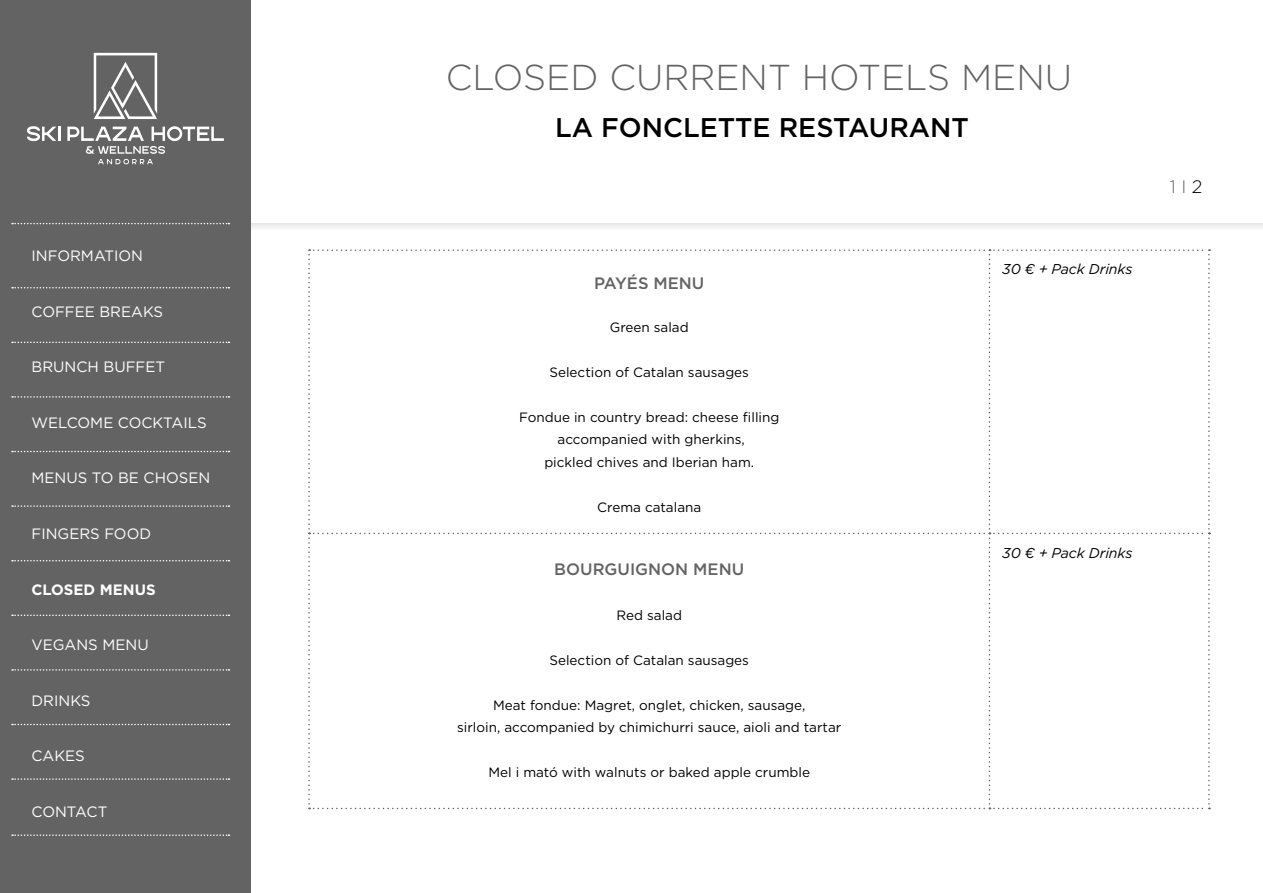
<style>
.page{position:relative;width:1263px;height:893px;background:#fff}
.page>*{position:absolute;margin:0;border:0;box-sizing:border-box;transform-origin:0 0}
.t1{font:300 36px "Gotham";color:#636363}
.t2{font:500 27px "Gotham";color:#000}
.t3{font:300 18px "Gotham";color:#636363}
.t4{font:500 16.5px "Gotham";color:#636363}
.t5{font:15px "Gotham";color:#fff}
.t6{font:700 15px "Gotham";color:#fff}
.t7{font:italic 14.25px "Gotham";letter-spacing:-.01em;color:#000}
.t8{font:13.5px/22.5px "Gotham";color:#000;text-align:center}
.s1{color:#000}
</style>
<div class="page">
<div style="left:251px;top:0;width:1012px;height:230px;background:#eee"></div>
<div style="left:251px;top:0;width:1012px;height:223px;background:#fff"></div>
<div style="left:0;top:0;width:251px;height:893px;background:#636363"></div>
<svg style="left:12px;top:287px;width:217px;height:1px"></svg>
<svg style="left:12px;top:223px;width:217px;height:1px"></svg>
<svg style="left:12px;top:396px;width:217px;height:2px"></svg>
<svg style="left:12px;top:505px;width:217px;height:2px"></svg>
<svg style="left:12px;top:615px;width:217px;height:1px"></svg>
<svg style="left:12px;top:724px;width:217px;height:1px"></svg>
<svg style="left:12px;top:834px;width:217px;height:2px"></svg>
<svg style="left:12px;top:342px;width:217px;height:1px"></svg>
<svg style="left:12px;top:451px;width:217px;height:1px"></svg>
<svg style="left:12px;top:560px;width:217px;height:1px"></svg>
<svg style="left:12px;top:669px;width:217px;height:2px"></svg>
<svg style="left:12px;top:778px;width:217px;height:2px"></svg>
<svg style="left:27px;top:53px;width:197px;height:112px"></svg>
<svg style="left:308px;top:249px;width:902px;height:560px"></svg>
<p class="t5" style="left:32px;top:247px;width:113px">INFORMATION</p>
<p class="t5" style="left:32px;top:302px;width:133px">COFFEE BREAKS</p>
<p class="t5" style="left:32px;top:358px;width:135px">BRUNCH BUFFET</p>
<p class="t5" style="left:32px;top:413px;width:177px">WELCOME COCKTAILS</p>
<p class="t5" style="left:32px;top:469px;width:180px">MENUS TO BE CHOSEN</p>
<p class="t5" style="left:32px;top:524px;width:121px">FINGERS FOOD</p>
<p class="t6" style="left:32px;top:579px;width:126px">CLOSED MENUS</p>
<p class="t5" style="left:32px;top:635px;width:119px">VEGANS MENU</p>
<p class="t5" style="left:32px;top:691px;width:61px">DRINKS</p>
<p class="t5" style="left:32px;top:746px;width:55px">CAKES</p>
<p class="t5" style="left:32px;top:802px;width:77px">CONTACT</p>
<h1 class="t1" style="left:446px;top:54px;width:628px">CLOSED CURRENT HOTELS MENU</h1>
<h2 class="t2" style="left:555px;top:110px;width:415px">LA FONCLETTE RESTAURANT</h2>
<p class="t4" style="left:594px;top:273px;width:112px">PAYÉS MENU</p>
<p class="t8" style="left:610px;top:315px;width:80px">Green salad</p>
<p class="t8" style="left:549px;top:360px;width:201px">Selection of Catalan sausages</p>
<p class="t8" style="left:519px;top:405px;width:262px">Fondue in country bread: cheese filling accompanied with gherkins,<br>pickled chives and Iberian ham.</p>
<p class="t8" style="left:597px;top:495px;width:106px">Crema catalana</p>
<p class="t4" style="left:554px;top:558px;width:191px">BOURGUIGNON MENU</p>
<p class="t8" style="left:616px;top:604px;width:67px">Red salad</p>
<p class="t8" style="left:549px;top:649px;width:201px">Selection of Catalan sausages</p>
<p class="t8" style="left:457px;top:694px;width:386px">Meat fondue: Magret, onglet, chicken, sausage,<br>sirloin, accompanied by chimichurri sauce, aioli and tartar</p>
<p class="t8" style="left:488px;top:761px;width:323px">Mel i mató with walnuts or baked apple crumble</p>
<p class="t7" style="left:1002px;top:260px;width:132px">30 € + Pack Drinks</p>
<p class="t7" style="left:1002px;top:543px;width:132px">30 € + Pack Drinks</p>
<h3 class="t3" style="left:1170px;top:175px;width:34px">1 I <span class="s1">2</span></h3>
</div>
